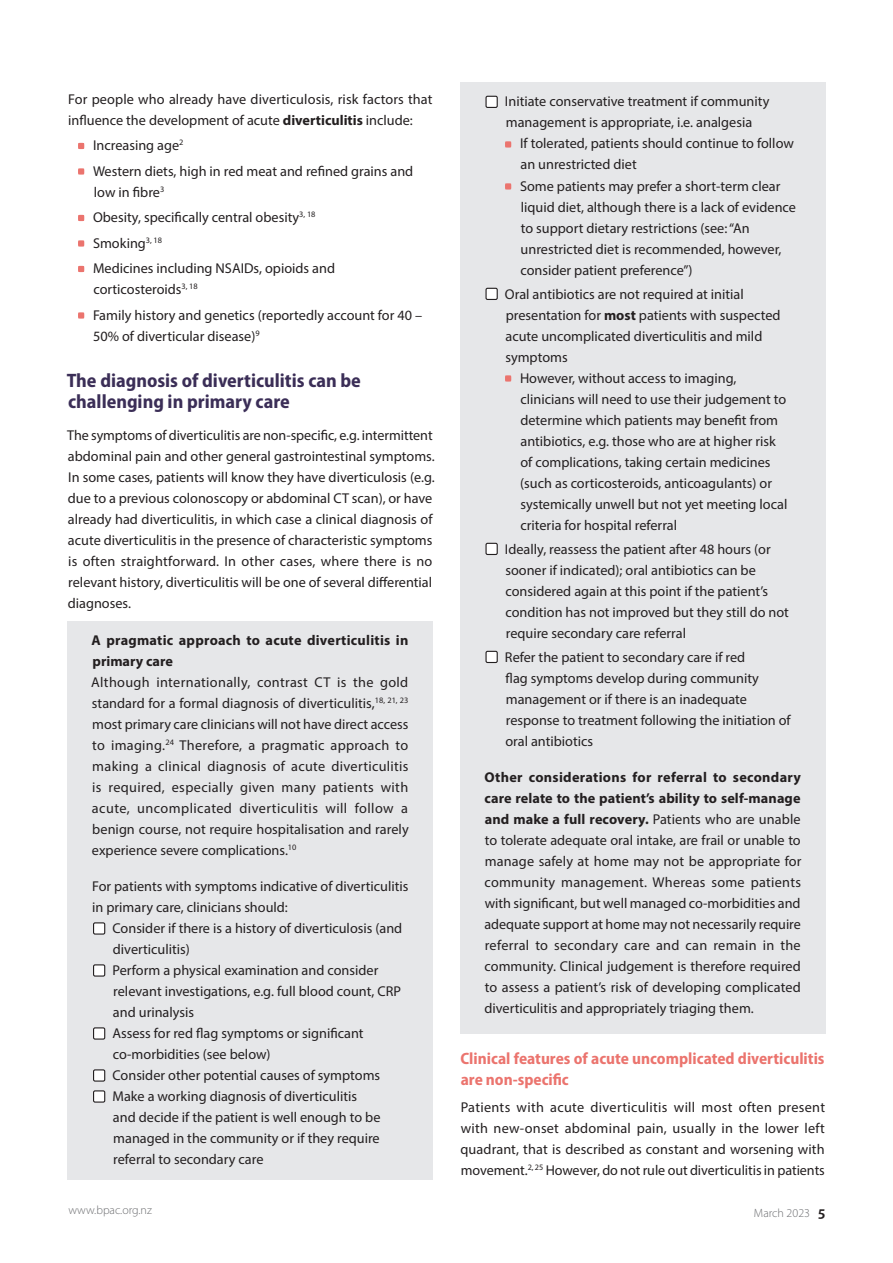
<style>
.page{position:relative;width:893px;height:1263px;background:#fff}
.page>*{position:absolute;margin:0;border:0;box-sizing:border-box;transform-origin:0 0}
.A_head{font:700 semi-condensed 19.5px/21px "Myriad Pro";color:#3b2e57}
.B_head{font:700 semi-condensed 16.5px/21px "Myriad Pro";color:#eb746e}
.Body-Shading{font:14.25px/21px "Myriad Pro";color:#231f20}
.Body{font:14.25px/21px "Myriad Pro";color:#231f20}
.Bullet_List{font:14.25px/21px "Myriad Pro";color:#231f20}
.Body_Line_Space{font:14.25px/21px "Myriad Pro";letter-spacing:.005em;color:#231f20}
.Body-Shading-2{font:700 14.25px/21px "Myriad Pro";letter-spacing:.02em;color:#231f20}
.t1{font:300 12px "Myriad Pro";color:#6c6d70}
.s1{font-weight:700}
.s2{font-weight:600;font-size:15.75px;color:#231f20}
</style>
<div class="page">
<div style="left:68px;top:621px;width:365px;height:61px;background:#e6e7e9"></div>
<div style="left:68px;top:663px;width:365px;height:208px;background:#e6e7e9"></div>
<div style="left:68px;top:867px;width:365px;height:61px;background:#e6e7e9"></div>
<div style="left:68px;top:909px;width:365px;height:61px;background:#e6e7e9"></div>
<div style="left:68px;top:951px;width:365px;height:82px;background:#e6e7e9"></div>
<div style="left:68px;top:1014px;width:365px;height:61px;background:#e6e7e9"></div>
<div style="left:68px;top:1056px;width:365px;height:40px;background:#e6e7e9"></div>
<div style="left:68px;top:1077px;width:365px;height:103px;background:#e6e7e9"></div>
<svg style="left:78px;top:143px;width:6px;height:6px"></svg>
<svg style="left:78px;top:168px;width:6px;height:7px"></svg>
<svg style="left:78px;top:215px;width:6px;height:6px"></svg>
<svg style="left:78px;top:240px;width:6px;height:7px"></svg>
<svg style="left:78px;top:266px;width:6px;height:6px"></svg>
<svg style="left:78px;top:312px;width:6px;height:7px"></svg>
<div style="left:94px;top:923px;width:11px;height:11px;background:#fff;border-radius:2px"></div>
<div style="left:93px;top:922px;width:12px;height:13px;border:1px solid #231f20;border-radius:2px"></div>
<div style="left:94px;top:965px;width:11px;height:11px;background:#fff;border-radius:2px"></div>
<div style="left:93px;top:964px;width:12px;height:13px;border:1px solid #231f20;border-radius:2px"></div>
<div style="left:94px;top:1028px;width:11px;height:11px;background:#fff;border-radius:2px"></div>
<div style="left:93px;top:1027px;width:12px;height:13px;border:1px solid #231f20;border-radius:2px"></div>
<div style="left:94px;top:1070px;width:11px;height:11px;background:#fff;border-radius:2px"></div>
<div style="left:93px;top:1069px;width:12px;height:13px;border:1px solid #231f20;border-radius:2px"></div>
<div style="left:94px;top:1091px;width:11px;height:11px;background:#fff;border-radius:2px"></div>
<div style="left:93px;top:1090px;width:12px;height:13px;border:1px solid #231f20;border-radius:2px"></div>
<div style="left:460px;top:82px;width:365px;height:61px;background:#e6e7e9"></div>
<div style="left:460px;top:124px;width:365px;height:61px;background:#e6e7e9"></div>
<div style="left:460px;top:166px;width:365px;height:124px;background:#e6e7e9"></div>
<div style="left:460px;top:274px;width:365px;height:103px;background:#e6e7e9"></div>
<div style="left:460px;top:358px;width:365px;height:187px;background:#e6e7e9"></div>
<div style="left:460px;top:529px;width:365px;height:124px;background:#e6e7e9"></div>
<div style="left:460px;top:637px;width:365px;height:127px;background:#e6e7e9"></div>
<div style="left:460px;top:757px;width:365px;height:277px;background:#e6e7e9"></div>
<div style="left:486px;top:96px;width:11px;height:11px;background:#fff;border-radius:2px"></div>
<div style="left:485px;top:96px;width:13px;height:12px;border:1px solid #231f20;border-radius:2px"></div>
<svg style="left:505px;top:141px;width:6px;height:7px"></svg>
<svg style="left:505px;top:183px;width:6px;height:7px"></svg>
<div style="left:486px;top:288px;width:11px;height:11px;background:#fff;border-radius:2px"></div>
<div style="left:485px;top:288px;width:13px;height:12px;border:1px solid #231f20;border-radius:2px"></div>
<svg style="left:505px;top:375px;width:6px;height:7px"></svg>
<div style="left:486px;top:543px;width:11px;height:11px;background:#fff;border-radius:2px"></div>
<div style="left:485px;top:543px;width:13px;height:12px;border:1px solid #231f20;border-radius:2px"></div>
<div style="left:486px;top:651px;width:11px;height:11px;background:#fff;border-radius:2px"></div>
<div style="left:485px;top:651px;width:13px;height:12px;border:1px solid #231f20;border-radius:2px"></div>
<p class="Body_Line_Space" style="left:68px;top:88px;width:366px">For people who already have diverticulosis, risk factors that influence the development of acute <span class="s1">diverticulitis</span> include:</p>
<p class="Bullet_List" style="left:93px;top:134px;width:92px">Increasing age<sup>2</sup></p>
<p class="Bullet_List" style="left:93px;top:160px;width:322px">Western diets, high in red meat and refined grains and low in fibre<sup>3</sup></p>
<p class="Bullet_List" style="left:93px;top:206px;width:224px">Obesity, specifically central obesity<sup>3,</sup> <sup>18</sup></p>
<p class="Bullet_List" style="left:93px;top:232px;width:71px">Smoking<sup>3,</sup> <sup>18</sup></p>
<p class="Bullet_List" style="left:93px;top:257px;width:244px">Medicines including NSAIDs, opioids and corticosteroids<sup>3,</sup> <sup>18</sup></p>
<p class="Bullet_List" style="left:93px;top:304px;width:331px">Family history and genetics (reportedly account for 40 –<br>50% of diverticular disease)<sup>9</sup></p>
<p class="A_head" style="left:67px;top:370px;width:296px">The diagnosis of diverticulitis can be challenging in primary care</p>
<p class="Body" style="left:67px;top:424px;width:369px">The symptoms of diverticulitis are non-specific, e.g. intermittent abdominal pain and other general gastrointestinal symptoms.<br>In some cases, patients will know they have diverticulosis (e.g. due to a previous colonoscopy or abdominal CT scan), or have already had diverticulitis, in which case a clinical diagnosis of acute diverticulitis in the presence of characteristic symptoms is often straightforward. In other cases, where there is no relevant history, diverticulitis will be one of several differential diagnoses.</p>
<p class="Body-Shading-2" style="left:92px;top:629px;width:318px">A pragmatic approach to acute diverticulitis in primary care</p>
<p class="Body-Shading" style="left:91px;top:671px;width:319px;text-align:justify">Although internationally, contrast CT is the gold standard for a formal diagnosis of diverticulitis,<sup>18,</sup> <sup>21,</sup> <sup>23 </sup>most primary care clinicians will not have direct access to imaging.<sup>24</sup> Therefore, a pragmatic approach to making a clinical diagnosis of acute diverticulitis is required, especially given many patients with acute, uncomplicated diverticulitis will follow a benign course, not require hospitalisation and rarely experience severe complications.<sup>10</sup></p>
<p class="Body-Shading" style="left:92px;top:875px;width:318px">For patients with symptoms indicative of diverticulitis in primary care, clinicians should:</p>
<p class="Body-Shading" style="left:112px;top:917px;width:291px">Consider if there is a history of diverticulosis (and diverticulitis)</p>
<p class="Body-Shading" style="left:112px;top:959px;width:290px">Perform a physical examination and consider relevant investigations, e.g. full blood count, CRP and urinalysis</p>
<p class="Body-Shading" style="left:112px;top:1022px;width:253px">Assess for red flag symptoms or significant co-morbidities (see below)</p>
<p class="Body-Shading" style="left:112px;top:1064px;width:269px">Consider other potential causes of symptoms</p>
<p class="Body-Shading" style="left:112px;top:1085px;width:269px">Make a working diagnosis of diverticulitis and decide if the patient is well enough to be managed in the community or if they require referral to secondary care</p>
<p class="Body-Shading" style="left:505px;top:91px;width:266px">Initiate conservative treatment if community management is appropriate, i.e. analgesia</p>
<p class="Body-Shading" style="left:520px;top:133px;width:275px">If tolerated, patients should continue to follow an unrestricted diet</p>
<p class="Body-Shading" style="left:520px;top:175px;width:277px">Some patients may prefer a short-term clear liquid diet, although there is a lack of evidence to support dietary restrictions (see: “An unrestricted diet is recommended, however, consider patient preference”)</p>
<p class="Body-Shading" style="left:505px;top:283px;width:277px">Oral antibiotics are not required at initial presentation for <span class="s1">most</span> patients with suspected acute uncomplicated diverticulitis and mild symptoms</p>
<p class="Body-Shading" style="left:520px;top:367px;width:269px">However, without access to imaging, clinicians will need to use their judgement to determine which patients may benefit from antibiotics, e.g. those who are at higher risk of complications, taking certain medicines (such as corticosteroids, anticoagulants) or systemically unwell but not yet meeting local criteria for hospital referral</p>
<p class="Body-Shading" style="left:505px;top:538px;width:286px">Ideally, reassess the patient after 48 hours (or sooner if indicated); oral antibiotics can be considered again at this point if the patient’s condition has not improved but they still do not require secondary care referral</p>
<p class="Body-Shading" style="left:505px;top:646px;width:287px">Refer the patient to secondary care if red<br>flag symptoms develop during community management or if there is an inadequate response to treatment following the initiation of oral antibiotics</p>
<p class="Body-Shading" style="left:484px;top:766px;width:319px;text-align:justify"><span class="s1">Other considerations for referral to secondary care relate to the patient’s ability to self-manage and make a full recovery.</span> Patients who are unable to tolerate adequate oral intake, are frail or unable to manage safely at home may not be appropriate for community management. Whereas some patients with significant, but well managed co-morbidities and adequate support at home may not necessarily require referral to secondary care and can remain in the community. Clinical judgement is therefore required to assess a patient’s risk of developing complicated diverticulitis and appropriately triaging them.</p>
<p class="B_head" style="left:460px;top:1048px;width:366px">Clinical features of acute uncomplicated diverticulitis are non-specific</p>
<p class="Body" style="left:460px;top:1096px;width:366px;text-align:justify">Patients with acute diverticulitis will most often present with new-onset abdominal pain, usually in the lower left quadrant, that is described as constant and worsening with movement.<sup>2,</sup> <sup>25</sup> However, do not rule out diverticulitis in patients</p>
<p class="t1" style="left:69px;top:1202px;width:85px">www.bpac.org.nz</p>
<p class="t1" style="left:754px;top:1206px;width:73px">March 2023 <span class="s2">5</span></p>
</div>
